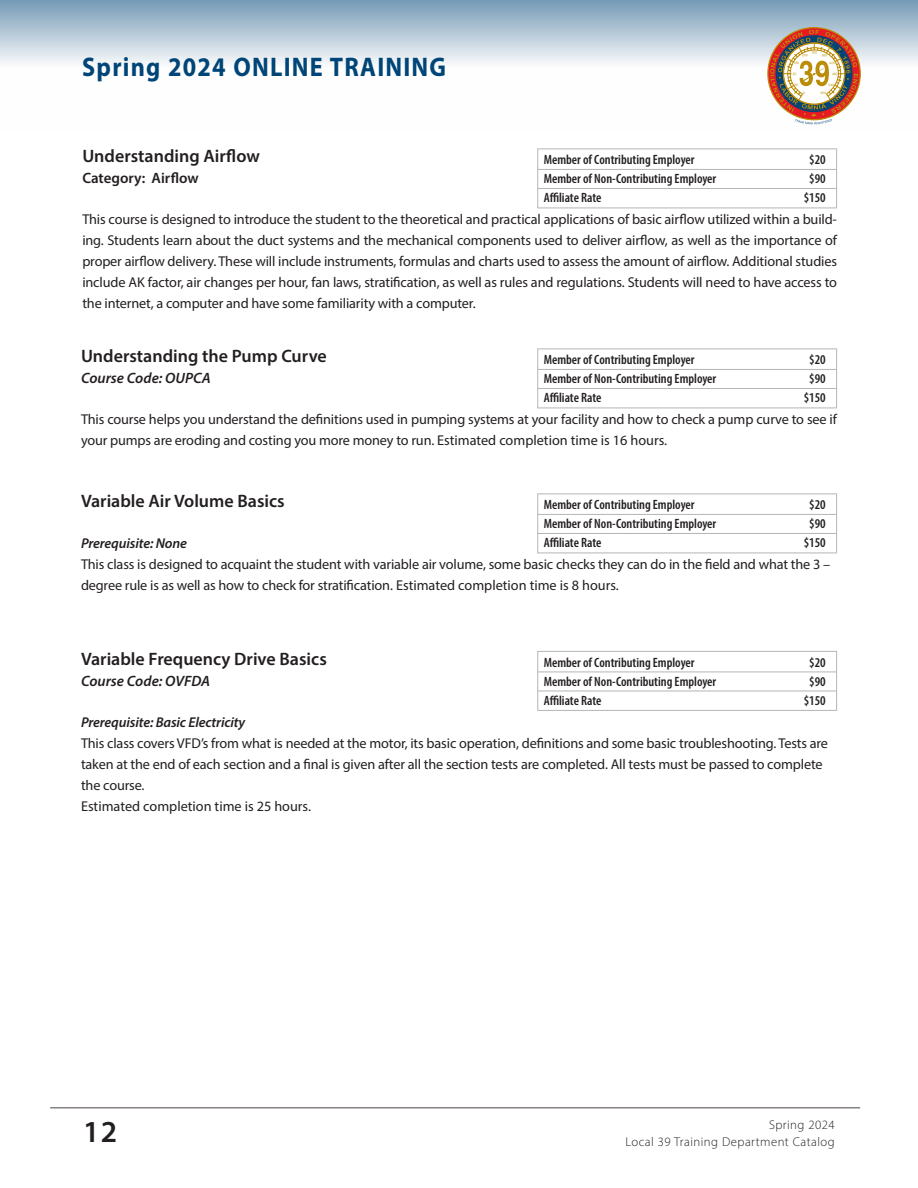
<style>
.page{position:relative;width:918px;height:1188px;background:#fff}
.page>*{position:absolute;margin:0;border:0;box-sizing:border-box;transform-origin:0 0}
.t1{font:600 30.6px "Myriad Pro";color:#231f20}
.course_page_header{font:700 27px "Myriad Pro";letter-spacing:.05em;color:#004577;scale:.9 1}
.t2{font:600 18px "Myriad Pro";color:#231f20}
.t3{font:italic 600 15px "Myriad Pro";color:#231f20}
.t4{font:600 15px "Myriad Pro";color:#231f20}
.t5{font:14.25px/21px "Myriad Pro";letter-spacing:-.01em;color:#231f20}
.t6{font:600 condensed 13.5px "Myriad Pro";color:#231f20}
.t7{font:300 12.75px/17.1px "Myriad Pro";letter-spacing:.035em;color:#231f20;text-align:right}
.s1{font-weight:600;font-style:italic}
</style>
<div class="page">
<hr style="left:50px;top:1107px;width:810px;height:1px;background:#878187">
<svg style="left:0;top:0;width:918px;height:125px"></svg>
<svg style="left:770px;top:30px;width:88px;height:94px"></svg>
<hr style="left:538px;top:149px;width:298px;height:1px;background:#b4b5b8">
<hr style="left:538px;top:169px;width:298px;height:1px;background:#b4b5b8">
<hr style="left:538px;top:188px;width:298px;height:1px;background:#b4b5b8">
<hr style="left:538px;top:208px;width:298px;height:1px;background:#b4b5b8">
<hr style="left:537px;top:149px;width:1px;height:59px;background:#b4b5b8">
<hr style="left:836px;top:149px;width:1px;height:59px;background:#b4b5b8">
<hr style="left:538px;top:349px;width:298px;height:1px;background:#b4b5b8">
<hr style="left:538px;top:369px;width:298px;height:1px;background:#b4b5b8">
<hr style="left:538px;top:388px;width:298px;height:1px;background:#b4b5b8">
<hr style="left:538px;top:408px;width:298px;height:1px;background:#b4b5b8">
<hr style="left:537px;top:349px;width:1px;height:59px;background:#b4b5b8">
<hr style="left:836px;top:349px;width:1px;height:59px;background:#b4b5b8">
<hr style="left:538px;top:494px;width:298px;height:1px;background:#b4b5b8">
<hr style="left:538px;top:514px;width:298px;height:1px;background:#b4b5b8">
<hr style="left:538px;top:533px;width:298px;height:1px;background:#b4b5b8">
<hr style="left:538px;top:553px;width:298px;height:1px;background:#b4b5b8">
<hr style="left:537px;top:494px;width:1px;height:59px;background:#b4b5b8">
<hr style="left:836px;top:494px;width:1px;height:59px;background:#b4b5b8">
<hr style="left:538px;top:651px;width:298px;height:1px;background:#b4b5b8">
<hr style="left:538px;top:672px;width:298px;height:1px;background:#b4b5b8">
<hr style="left:538px;top:691px;width:298px;height:1px;background:#b4b5b8">
<hr style="left:538px;top:710px;width:298px;height:1px;background:#b4b5b8">
<hr style="left:537px;top:651px;width:1px;height:60px;background:#b4b5b8">
<hr style="left:836px;top:651px;width:1px;height:60px;background:#b4b5b8">
<p class="course_page_header" style="left:82px;top:49px;width:406px">Spring 2024 ONLINE TRAINING</p>
<p class="t2" style="left:82px;top:145px;width:179px">Understanding Airflow</p>
<p class="t4" style="left:82px;top:168px;width:118px">Category: Airflow</p>
<p class="t5" style="left:82px;top:209px;width:756px;text-align:justify">This course is designed to introduce the student to the theoretical and practical applications of basic airflow utilized within a build&shy;ing. Students learn about the duct systems and the mechanical components used to deliver airflow, as well as the importance of proper airflow delivery. These will include instruments, formulas and charts used to assess the amount of airflow. Additional studies include AK factor, air changes per hour, fan laws, stratification, as well as rules and regulations. Students will need to have access to the internet, a computer and have some familiarity with a computer.</p>
<p class="t6" style="left:544px;top:152px;width:152px">Member of Contributing Employer</p>
<p class="t6" style="left:809px;top:152px;width:18px">$20</p>
<p class="t6" style="left:544px;top:171px;width:174px">Member of Non-Contributing Employer</p>
<p class="t6" style="left:809px;top:171px;width:18px">$90</p>
<p class="t6" style="left:544px;top:189px;width:59px">Affiliate Rate</p>
<p class="t6" style="left:804px;top:189px;width:24px">$150</p>
<p class="t2" style="left:81px;top:345px;width:247px">Understanding the Pump Curve</p>
<p class="t3" style="left:81px;top:368px;width:131px">Course Code: OUPCA</p>
<p class="t5" style="left:81px;top:409px;width:757px">This course helps you understand the definitions used in pumping systems at your facility and how to check a pump curve to see if your pumps are eroding and costing you more money to run. Estimated completion time is 16 hours.</p>
<p class="t6" style="left:544px;top:352px;width:152px">Member of Contributing Employer</p>
<p class="t6" style="left:809px;top:352px;width:18px">$20</p>
<p class="t6" style="left:544px;top:371px;width:174px">Member of Non-Contributing Employer</p>
<p class="t6" style="left:809px;top:371px;width:18px">$90</p>
<p class="t6" style="left:544px;top:389px;width:59px">Affiliate Rate</p>
<p class="t6" style="left:804px;top:389px;width:24px">$150</p>
<p class="t2" style="left:81px;top:490px;width:205px">Variable Air Volume Basics</p>
<p class="t5" style="left:81px;top:533px;width:751px"><span class="s1">Prerequisite: None<br></span>This class is designed to acquaint the student with variable air volume, some basic checks they can do in the field and what the 3 – degree rule is as well as how to check for stratification. Estimated completion time is 8 hours.</p>
<p class="t6" style="left:544px;top:497px;width:152px">Member of Contributing Employer</p>
<p class="t6" style="left:809px;top:497px;width:18px">$20</p>
<p class="t6" style="left:544px;top:516px;width:174px">Member of Non-Contributing Employer</p>
<p class="t6" style="left:809px;top:516px;width:18px">$90</p>
<p class="t6" style="left:544px;top:534px;width:59px">Affiliate Rate</p>
<p class="t6" style="left:804px;top:534px;width:24px">$150</p>
<p class="t2" style="left:81px;top:647px;width:247px">Variable Frequency Drive Basics</p>
<p class="t3" style="left:81px;top:671px;width:131px">Course Code: OVFDA</p>
<p class="t5" style="left:81px;top:711px;width:749px"><span class="s1">Prerequisite: Basic Electricity<br></span>This class covers VFD’s from what is needed at the motor, its basic operation, definitions and some basic troubleshooting. Tests are taken at the end of each section and a final is given after all the section tests are completed. All tests must be passed to complete the course.<br>Estimated completion time is 25 hours.</p>
<p class="t6" style="left:544px;top:654px;width:152px">Member of Contributing Employer</p>
<p class="t6" style="left:809px;top:654px;width:18px">$20</p>
<p class="t6" style="left:544px;top:673px;width:174px">Member of Non-Contributing Employer</p>
<p class="t6" style="left:809px;top:673px;width:18px">$90</p>
<p class="t6" style="left:544px;top:692px;width:59px">Affiliate Rate</p>
<p class="t6" style="left:804px;top:692px;width:24px">$150</p>
<h1 class="t1" style="left:83px;top:1113px;width:35px">12</h1>
<p class="t7" style="left:626px;top:1116px;width:211px">Spring 2024<br>Local 39 Training Department Catalog</p>
</div>
